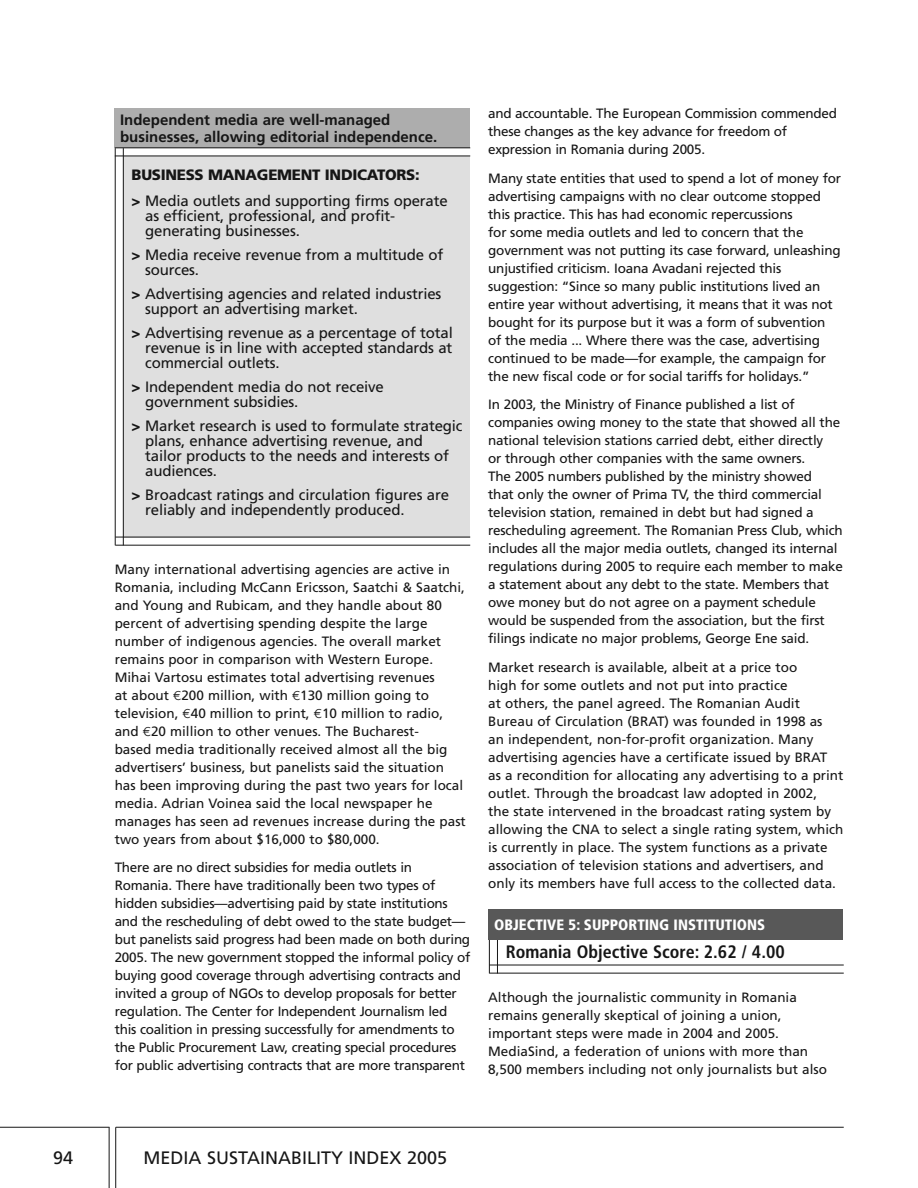
<style>
.page{position:relative;width:918px;height:1188px;background:#fff}
.page>*{position:absolute;margin:0;border:0;box-sizing:border-box;transform-origin:0 0}
.t1{font:700 condensed 18px "Frutiger";color:#161616}
.t2{font:18px "Frutiger";color:#161616}
.t3{font:15px/15px "Frutiger";letter-spacing:-.01em;color:#161616}
.t4{font:700 15px/16.5px "Frutiger";color:#161616}
.t5{font:900 condensed 15px "Frutiger";color:#fff}
.t6{font:13.5px/18px "Frutiger";letter-spacing:-.015em;color:#161616}
.s1{font-weight:900}
.s2{font-family:"Euro Sans ITC"}
</style>
<div class="page">
<hr style="left:0;top:1127px;width:110px;height:1px;background:#161616">
<hr style="left:116px;top:1127px;width:728px;height:1px;background:#161616">
<hr style="left:115px;top:1127px;width:1px;height:61px;background:#161616">
<hr style="left:109px;top:1127px;width:1px;height:61px;background:#161616">
<hr style="left:490px;top:965px;width:354px;height:1px;background:#161616">
<hr style="left:490px;top:973px;width:354px;height:1px;background:#161616">
<hr style="left:497px;top:937px;width:1px;height:36px;background:#161616">
<hr style="left:489px;top:937px;width:1px;height:36px;background:#161616">
<div style="left:488px;top:909px;width:355px;height:31px;background:#585858"></div>
<div style="left:123px;top:156px;width:347px;height:381px;background:#dfdfdf"></div>
<div style="left:115px;top:108px;width:355px;height:39px;background:#adadad"></div>
<hr style="left:115px;top:147px;width:355px;height:1px;background:#161616">
<hr style="left:115px;top:156px;width:355px;height:1px;background:#161616">
<hr style="left:115px;top:537px;width:355px;height:1px;background:#161616">
<hr style="left:115px;top:545px;width:355px;height:1px;background:#161616">
<hr style="left:123px;top:148px;width:1px;height:397px;background:#161616">
<hr style="left:115px;top:148px;width:1px;height:397px;background:#161616">
<p class="t4" style="left:120px;top:113px;width:319px">Independent media are well-managed businesses, allowing editorial independence.</p>
<p class="t3" style="left:132px;top:163px;width:318px;line-height:25.8px"><span class="s1">BUSINESS MANAGEMENT INDICATORS:<br>&gt;</span> Media outlets and supporting firms operate</p>
<p class="t3" style="left:145px;top:209px;width:251px">as efficient, professional, and profit&shy;generating businesses.</p>
<p class="t3" style="left:145px;top:248px;width:300px;text-indent:-14px"><span class="s1">&gt;</span> Media receive revenue from a multitude of sources.</p>
<p class="t3" style="left:145px;top:287px;width:298px;text-indent:-14px"><span class="s1">&gt;</span> Advertising agencies and related industries support an advertising market.</p>
<p class="t3" style="left:145px;top:326px;width:309px;text-align:justify;text-indent:-14px"><span class="s1">&gt;</span> Advertising revenue as a percentage of total revenue is in line with accepted standards at commercial outlets.</p>
<p class="t3" style="left:145px;top:380px;width:240px;text-indent:-14px"><span class="s1">&gt;</span> Independent media do not receive government subsidies.</p>
<p class="t3" style="left:145px;top:419px;width:319px;text-indent:-14px"><span class="s1">&gt;</span> Market research is used to formulate strategic plans, enhance advertising revenue, and tailor products to the needs and interests of audiences.</p>
<p class="t3" style="left:145px;top:488px;width:305px;text-indent:-14px"><span class="s1">&gt;</span> Broadcast ratings and circulation figures are reliably and independently produced.</p>
<p class="t6" style="left:115px;top:561px;width:353px">Many international advertising agencies are active in Romania, including McCann Ericsson, Saatchi &amp; Saatchi, and Young and Rubicam, and they handle about 80 percent of advertising spending despite the large number of indigenous agencies. The overall market remains poor in comparison with Western Europe.<br>Mihai Vartosu estimates total advertising revenues<br>at about <span class="s2">Ð</span>200 million, with <span class="s2">Ð</span>130 million going to television, <span class="s2">Ð</span>40 million to print, <span class="s2">Ð</span>10 million to radio, and <span class="s2">Ð</span>20 million to other venues. The Bucharest-<br>based media traditionally received almost all the big advertisers’ business, but panelists said the situation has been improving during the past two years for local media. Adrian Voinea said the local newspaper he manages has seen ad revenues increase during the past two years from about $16,000 to $80,000.</p>
<p class="t6" style="left:115px;top:860px;width:357px">There are no direct subsidies for media outlets in Romania. There have traditionally been two types of hidden subsidies—advertising paid by state institutions and the rescheduling of debt owed to the state budget— but panelists said progress had been made on both during 2005. The new government stopped the informal policy of buying good coverage through advertising contracts and invited a group of NGOs to develop proposals for better regulation. The Center for Independent Journalism led this coalition in pressing successfully for amendments to the Public Procurement Law, creating special procedures for public advertising contracts that are more transparent</p>
<p class="t6" style="left:488px;top:106px;width:350px">and accountable. The European Commission commended these changes as the key advance for freedom of expression in Romania during 2005.</p>
<p class="t6" style="left:488px;top:170px;width:354px">Many state entities that used to spend a lot of money for advertising campaigns with no clear outcome stopped this practice. This has had economic repercussions<br>for some media outlets and led to concern that the government was not putting its case forward, unleashing unjustified criticism. Ioana Avadani rejected this suggestion: “Since so many public institutions lived an entire year without advertising, it means that it was not bought for its purpose but it was a form of subvention of the media ... Where there was the case, advertising continued to be made—for example, the campaign for the new fiscal code or for social tariffs for holidays.”</p>
<p class="t6" style="left:488px;top:397px;width:356px">In 2003, the Ministry of Finance published a list of companies owing money to the state that showed all the national television stations carried debt, either directly<br>or through other companies with the same owners.<br>The 2005 numbers published by the ministry showed<br>that only the owner of Prima TV, the third commercial television station, remained in debt but had signed a rescheduling agreement. The Romanian Press Club, which includes all the major media outlets, changed its internal regulations during 2005 to require each member to make a statement about any debt to the state. Members that owe money but do not agree on a payment schedule would be suspended from the association, but the first filings indicate no major problems, George Ene said.</p>
<p class="t6" style="left:488px;top:659px;width:357px">Market research is available, albeit at a price too<br>high for some outlets and not put into practice<br>at others, the panel agreed. The Romanian Audit Bureau of Circulation (BRAT) was founded in 1998 as<br>an independent, non-for-profit organization. Many advertising agencies have a certificate issued by BRAT as a recondition for allocating any advertising to a print outlet. Through the broadcast law adopted in 2002,<br>the state intervened in the broadcast rating system by allowing the CNA to select a single rating system, which is currently in place. The system functions as a private association of television stations and advertisers, and only its members have full access to the collected data.</p>
<p class="t5" style="left:494px;top:919px;width:272px">OBJECTIVE 5: SUPPORTING INSTITUTIONS</p>
<h1 class="t1" style="left:506px;top:945px;width:280px">Romania Objective Score: 2.62 / 4.00</h1>
<p class="t6" style="left:488px;top:989px;width:340px">Although the journalistic community in Romania remains generally skeptical of joining a union, important steps were made in 2004 and 2005.<br>MediaSind, a federation of unions with more than 8,500 members including not only journalists but also</p>
<h1 class="t2" style="left:53px;top:1150px;width:22px">94</h1>
<h1 class="t2" style="left:144px;top:1150px;width:305px">MEDIA SUSTAINABILITY INDEX 2005</h1>
</div>
